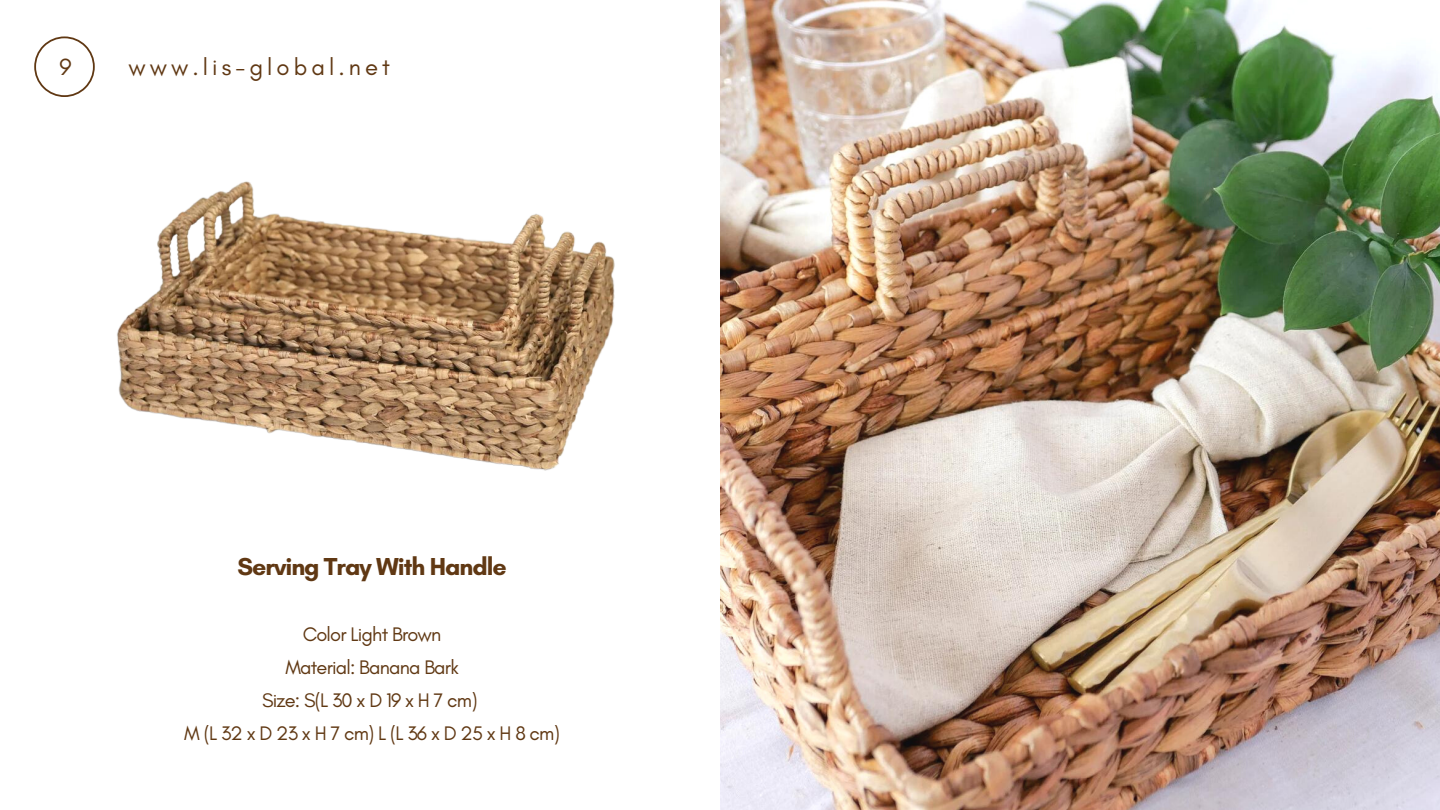
<style>
.page{position:relative;width:1440px;height:810px;background:#fff}
.page>*{position:absolute;margin:0;border:0;box-sizing:border-box;transform-origin:0 0}
.t1{font:700 25px "Glacial Indifference";letter-spacing:-.04em;color:#603813}
.t2{font:23.9px "Glacial Indifference";letter-spacing:.17em;color:#603813}
.t3{font:20px/33px "Glacial Indifference";letter-spacing:-.04em;color:#603813;text-align:center}
</style>
<div class="page">
<img style="left:721px;top:1px;width:718px;height:809px">
<svg style="left:34px;top:36px;width:61px;height:61px"></svg>
<img style="left:117px;top:181px;width:498px;height:290px">
<p class="t2" style="left:59px;top:52px;width:14px">9</p>
<p class="t2" style="left:128px;top:52px;width:263px">www.lis-global.net</p>
<p class="t1" style="left:238px;top:552px;width:271px">Serving Tray With Handle</p>
<p class="t3" style="left:184px;top:617px;width:377px">Color Light Brown<br>Material: Banana Bark<br>Size: S(L 30 x D 19 x H 7 cm)<br>M(L32xD23xH7cm)L(L36xD25xH8cm)</p>
</div>
